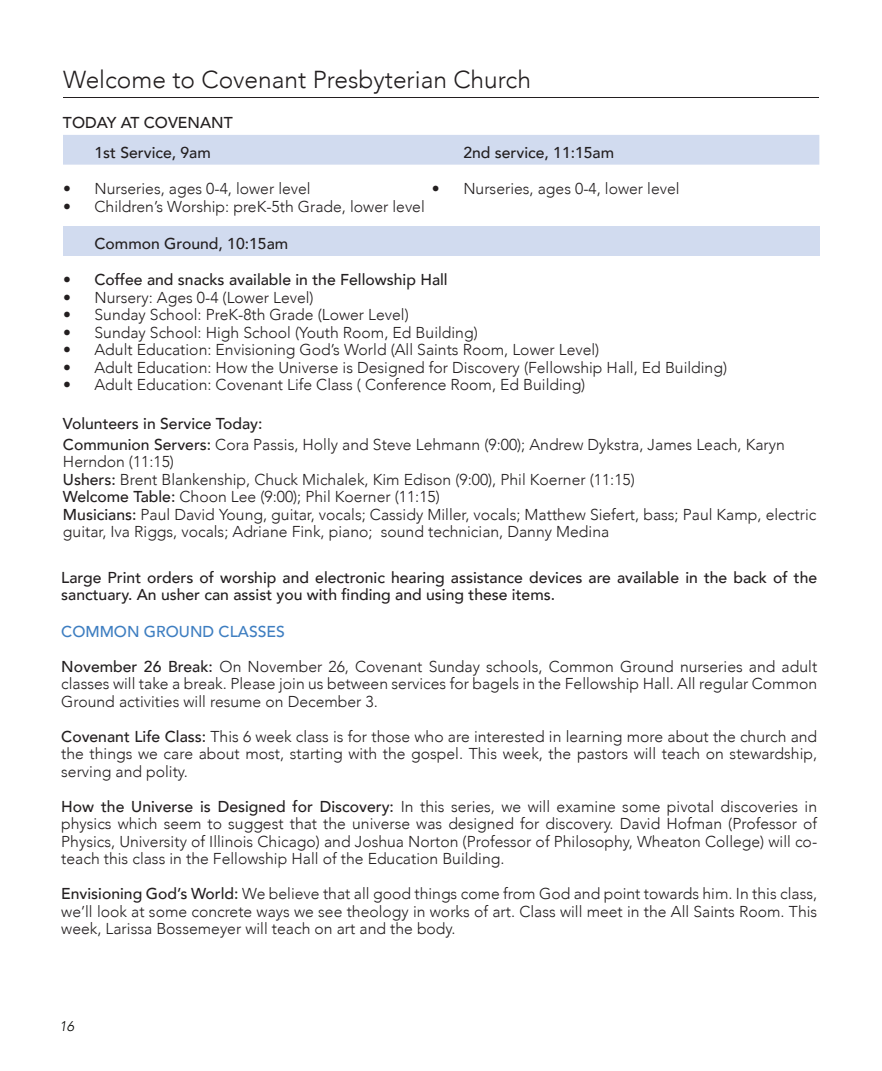
<style>
.page{position:relative;width:882px;height:1071px;background:#fff}
.page>*{position:absolute;margin:0;border:0;box-sizing:border-box;transform-origin:0 0}
.t1{font:300 24.5px "Avenir";color:#231f20}
.t2{font:300 15.75px/17.5px "Avenir";color:#231f20;text-align:justify}
.t3{font:500 15.75px/17.5px "Avenir";color:#231f20}
.t4{font:500 15.75px "Avenir";color:#3e7ec1}
.t5{font:italic 300 14px "Avenir";color:#040503}
.s1{font-weight:500}
</style>
<div class="page">
<hr style="left:63px;top:97px;width:756px;height:1px;background:#231f20">
<div style="left:63px;top:135px;width:756px;height:30px;background:#d1dbef"></div>
<div style="left:63px;top:226px;width:756px;height:30px;background:#d1dbef"></div>
<h1 class="t1" style="left:63px;top:65px;width:470px">Welcome to Covenant Presbyterian Church</h1>
<p class="t3" style="left:94px;top:107px;width:140px;line-height:29.8px;text-indent:-32px">TODAY AT COVENANT<br>1st Service, 9am</p>
<p class="t2" style="left:63px;top:180px;width:249px">• Nurseries, ages 0-4, lower level</p>
<p class="t2" style="left:63px;top:198px;width:363px">• Children’s Worship: preK-5th Grade, lower level</p>
<p class="t3" style="left:463px;top:143px;width:152px">2nd service, 11:15am</p>
<p class="t2" style="left:432px;top:180px;width:249px">• Nurseries, ages 0-4, lower level</p>
<p class="t3" style="left:94px;top:234px;width:195px">Common Ground, 10:15am</p>
<p class="t3" style="left:63px;top:270px;width:386px">• Coffee and snacks available in the Fellowship Hall</p>
<p class="t2" style="left:63px;top:289px;width:252px">• Nursery: Ages 0-4 (Lower Level)</p>
<p class="t2" style="left:63px;top:306px;width:347px">• Sunday School: PreK-8th Grade (Lower Level)</p>
<p class="t2" style="left:63px;top:324px;width:416px">• Sunday School: High School (Youth Room, Ed Building)</p>
<p class="t2" style="left:63px;top:341px;width:538px">• Adult Education: Envisioning God’s World (All Saints Room, Lower Level)</p>
<p class="t2" style="left:63px;top:359px;width:666px">• Adult Education: How the Universe is Designed for Discovery (Fellowship Hall, Ed Building)</p>
<p class="t2" style="left:63px;top:376px;width:524px">• Adult Education: Covenant Life Class ( Conference Room, Ed Building)</p>
<p class="t2" style="left:63px;top:413px;width:723px;line-height:21px"><span class="s1">Volunteers in Service Today:<br>Communion Servers:</span> Cora Passis, Holly and Steve Lehmann (9:00); Andrew Dykstra, James Leach, Karyn</p>
<p class="t2" style="left:63px;top:453px;width:755px;text-align:left">Herndon (11:15)<br><span class="s1">Ushers:</span> Brent Blankenship, Chuck Michalek, Kim Edison (9:00), Phil Koerner (11:15)<br><span class="s1">Welcome Table:</span> Choon Lee (9:00); Phil Koerner (11:15)<br><span class="s1">Musicians:</span> Paul David Young, guitar, vocals; Cassidy Miller, vocals; Matthew Siefert, bass; Paul Kamp, electric guitar, Iva Riggs, vocals; Adriane Fink, piano; sound technician, Danny Medina</p>
<p class="t3" style="left:61px;top:568px;width:757px">Large Print orders of worship and electronic hearing assistance devices are available in the back of the sanctuary. An usher can assist you with finding and using these items.</p>
<p class="t4" style="left:61px;top:618px;width:225px">COMMON GROUND CLASSES</p>
<p class="t2" style="left:61px;top:658px;width:758px"><span class="s1">November 26 Break:</span> On November 26, Covenant Sunday schools, Common Ground nurseries and adult classes will take a break. Please join us between services for bagels in the Fellowship Hall. All regular Common Ground activities will resume on December 3.</p>
<p class="t2" style="left:61px;top:728px;width:757px"><span class="s1">Covenant Life Class:</span> This 6 week class is for those who are interested in learning more about the church and the things we care about most, starting with the gospel. This week, the pastors will teach on stewardship, serving and polity.</p>
<p class="t2" style="left:61px;top:798px;width:758px"><span class="s1">How the Universe is Designed for Discovery:</span> In this series, we will examine some pivotal discoveries in physics which seem to suggest that the universe was designed for discovery. David Hofman (Professor of Physics, University of Illinois Chicago) and Joshua Norton (Professor of Philosophy, Wheaton College) will co&shy;teach this class in the Fellowship Hall of the Education Building.</p>
<p class="t2" style="left:61px;top:885px;width:758px"><span class="s1">Envisioning God’s World:</span> We believe that all good things come from God and point towards him. In this class, we’ll look at some concrete ways we see theology in works of art. Class will meet in the All Saints Room. This week, Larissa Bossemeyer will teach on art and the body.</p>
<p class="t5" style="left:60px;top:1018px;width:16px">16</p>
</div>
